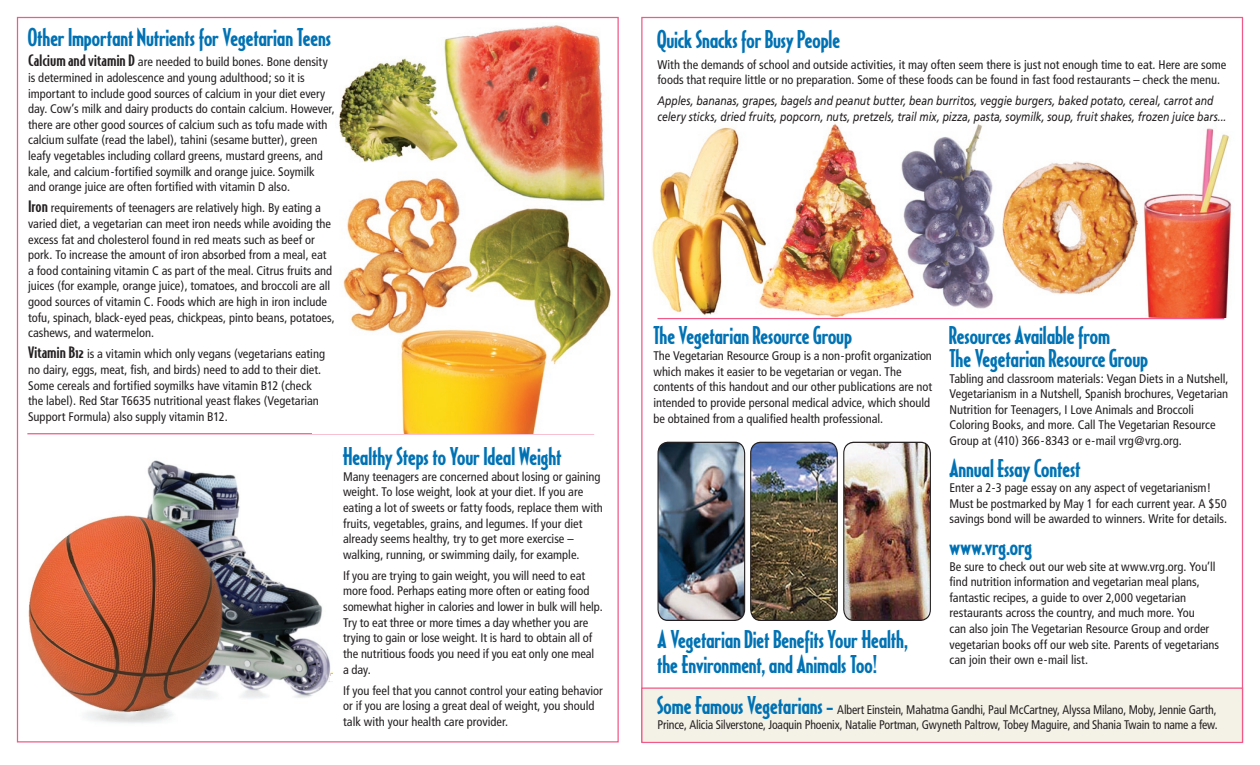
<style>
.page{position:relative;width:1260px;height:765px;background:#fff}
.page>*{position:absolute;margin:0;border:0;box-sizing:border-box;transform-origin:0 0}
.t1{font:22.5px/22.5px "Au Casablanca";letter-spacing:.01em;color:#0072b4}
.t2{font:condensed 12.5px/15.6px "Frutiger";color:#231f20}
.t3{font:italic 12.5px/15.6px "Frutiger";color:#231f20;scale:.83 1}
.t4{font:condensed 12.5px/15.6px "Frutiger";color:#231f20;scale:.95 1}
.s1{font-family:"Bodega Sans Medium Oldstyle";font-stretch:normal;font-size:15px}
.s2{font-family:"Au Casablanca";font-stretch:normal;font-size:22.5px;color:#0072b4}
</style>
<div class="page">
<div style="left:642px;top:688px;width:600px;height:54px;background:#f4f2e7"></div>
<div style="left:641px;top:688px;width:602px;height:55px;border:1px solid #f05988"></div>
<img style="left:652px;top:123px;width:580px;height:195px">
<hr style="left:27px;top:433px;width:567px;height:1px;background:#f05988">
<img style="left:657px;top:441px;width:274px;height:179px">
<img style="left:339px;top:25px;width:272px;height:408px">
<img style="left:28px;top:460px;width:305px;height:263px">
<hr style="left:657px;top:318px;width:567px;height:1px;background:#f05988">
<svg style="left:329px;top:674px;width:4px;height:8px"></svg>
<h1 class="t1" style="left:28px;top:27px;width:305px">Other Important Nutrients for Vegetarian Teens</h1>
<p class="t2" style="left:28px;top:54px;width:308px"><span class="s1">Calcium and vitamin D</span> are needed to build bones. Bone density is determined in adolescence and young adulthood; so it is important to include good sources of calcium in your diet every day. Cow’s milk and dairy products do contain calcium. However, there are other good sources of calcium such as tofu made with calcium sulfate (read the label), tahini (sesame butter), green leafy vegetables including collard greens, mustard greens, and kale, and calcium-fortified soymilk and orange juice. Soymilk and orange juice are often fortified with vitamin D also.</p>
<p class="t2" style="left:28px;top:200px;width:308px"><span class="s1">Iron</span> requirements of teenagers are relatively high. By eating a varied diet, a vegetarian can meet iron needs while avoiding the excess fat and cholesterol found in red meats such as beef or pork. To increase the amount of iron absorbed from a meal, eat a food containing vitamin C as part of the meal. Citrus fruits and juices (for example, orange juice), tomatoes, and broccoli are all good sources of vitamin C. Foods which are high in iron include tofu, spinach, black-eyed peas, chickpeas, pinto beans, potatoes, cashews, and watermelon.</p>
<p class="t2" style="left:28px;top:346px;width:298px"><span class="s1">Vitamin B12</span> is a vitamin which only vegans (vegetarians eating no dairy, eggs, meat, fish, and birds) need to add to their diet.<br>Some cereals and fortified soymilks have vitamin B12 (check the label). Red Star T6635 nutritional yeast flakes (Vegetarian Support Formula) also supply vitamin B12.</p>
<h1 class="t1" style="left:343px;top:446px;width:220px">Healthy Steps to Your Ideal Weight</h1>
<p class="t2" style="left:343px;top:469px;width:261px">Many teenagers are concerned about losing or gaining weight. To lose weight, look at your diet. If you are eating a lot of sweets or fatty foods, replace them with fruits, vegetables, grains, and legumes. If your diet already seems healthy, try to get more exercise – walking, running, or swimming daily, for example.</p>
<p class="t2" style="left:343px;top:568px;width:261px">If you are trying to gain weight, you will need to eat more food. Perhaps eating more often or eating food somewhat higher in calories and lower in bulk will help.<br>Try to eat three or more times a day whether you are trying to gain or lose weight. It is hard to obtain all of the nutritious foods you need if you eat only one meal a day.</p>
<p class="t2" style="left:343px;top:683px;width:261px">If you feel that you cannot control your eating behavior or if you are losing a great deal of weight, you should talk with your health care provider.</p>
<h1 class="t1" style="left:658px;top:29px;width:184px">Quick Snacks for Busy People</h1>
<p class="t2" style="left:658px;top:56px;width:570px">With the demands of school and outside activities, it may often seem there is just not enough time to eat. Here are some foods that require little or no preparation. Some of these foods can be found in fast food restaurants – check the menu.</p>
<p class="t3" style="left:658px;top:93px;width:687px">Apples, bananas, grapes, bagels and peanut butter, bean burritos, veggie burgers, baked potato, cereal, carrot and celery sticks, dried fruits, popcorn, nuts, pretzels, trail mix, pizza, pasta, soymilk, soup, fruit shakes, frozen juice bars...</p>
<h1 class="t1" style="left:653px;top:325px;width:200px">The Vegetarian Resource Group</h1>
<p class="t2" style="left:653px;top:348px;width:280px">The Vegetarian Resource Group is a non-profit organization which makes it easier to be vegetarian or vegan. The contents of this handout and our other publications are not intended to provide personal medical advice, which should be obtained from a qualified health professional.</p>
<h1 class="t1" style="left:950px;top:325px;width:200px">Resources Available from<br>The Vegetarian Resource Group</h1>
<p class="t2" style="left:950px;top:370px;width:281px">Tabling and classroom materials: Vegan Diets in a Nutshell, Vegetarianism in a Nutshell, Spanish brochures, Vegetarian Nutrition for Teenagers, I Love Animals and Broccoli Coloring Books, and more. Call The Vegetarian Resource Group at (410) 366-8343 or e-mail vrg@vrg.org.</p>
<h1 class="t1" style="left:950px;top:458px;width:133px">Annual Essay Contest</h1>
<p class="t2" style="left:950px;top:480px;width:279px">Enter a 2-3 page essay on any aspect of vegetarianism!<br>Must be postmarked by May 1 for each current year. A $50 savings bond will be awarded to winners. Write for details.</p>
<h1 class="t1" style="left:950px;top:536px;width:84px">www.vrg.org</h1>
<p class="t2" style="left:950px;top:558px;width:271px">Be sure to check out our web site at www.vrg.org. You’ll find nutrition information and vegetarian meal plans, fantastic recipes, a guide to over 2,000 vegetarian restaurants across the country, and much more. You<br>can also join The Vegetarian Resource Group and order vegetarian books off our web site. Parents of vegetarians can join their own e-mail list.</p>
<p class="t4" style="left:658px;top:702px;width:591px"><span class="s2">Some Famous Vegetarians –</span> Albert Einstein, Mahatma Gandhi, Paul McCartney, Alyssa Milano, Moby, Jennie Garth,<br>Prince, Alicia Silverstone, Joaquin Phoenix, Natalie Portman, Gwyneth Paltrow, Tobey Maguire, and Shania Twain to name a few.</p>
<h1 class="t1" style="left:658px;top:627px;width:252px;line-height:25px">A Vegetarian Diet Benefits Your Health, the Environment, and Animals Too!</h1>
</div>
